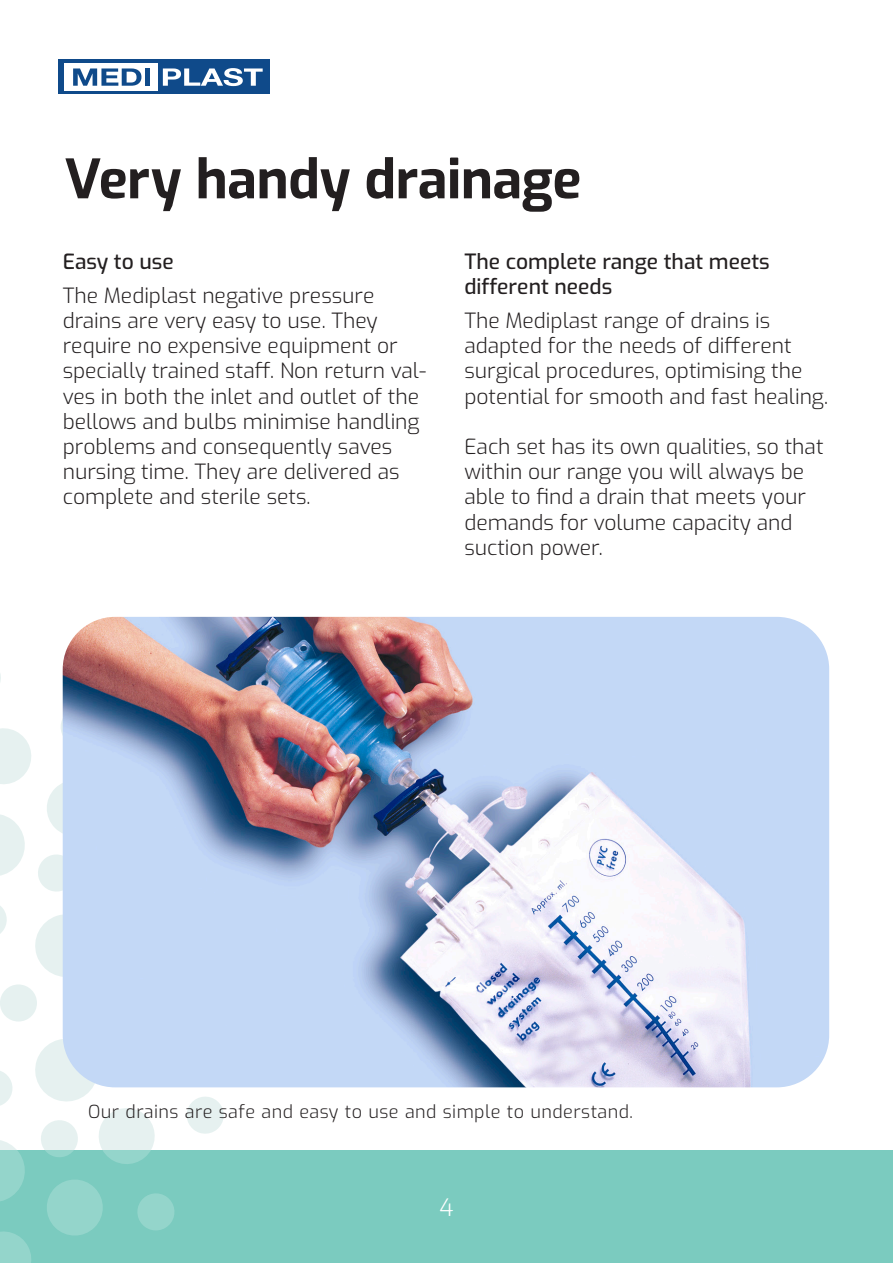
<style>
.page{position:relative;width:893px;height:1263px;background:#fff}
.page>*{position:absolute;margin:0;border:0;box-sizing:border-box;transform-origin:0 0}
.t1{font:700 54px "Exo";letter-spacing:-.01em;color:#231f20}
.t2{font:300 24px "Exo";color:#fff}
.t3{font:300 21px/25.2px "Exo";color:#231f20}
.t4{font:500 21px/25.2px "Exo";color:#231f20}
.t5{font:300 18px "Exo";letter-spacing:.025em;color:#231f20}
</style>
<div class="page">
<div style="left:0;top:1150px;width:893px;height:113px;background:#7bcbbf"></div>
<div style="left:0;top:984px;width:37px;height:37px;background:#e6f1f0;border-radius:50%"></div>
<svg style="left:0;top:1022px;width:226px;height:241px"></svg>
<svg style="left:0;top:706px;width:63px;height:288px"></svg>
<div style="left:58px;top:60px;width:211px;height:34px;background:#0f4a8a"></div>
<div style="left:64px;top:63px;width:93px;height:28px;background:#fff"></div>
<svg style="left:73px;top:68px;width:68px;height:18px"></svg>
<div style="left:145px;top:68px;width:5px;height:18px;background:#0f4a8a"></div>
<svg style="left:163px;top:68px;width:100px;height:18px"></svg>
<img style="left:63px;top:617px;width:766px;height:470px">
<p class="t1" style="left:64px;top:138px;width:518px">Very handy drainage</p>
<p class="t4" style="left:63px;top:248px;width:113px">Easy to use</p>
<p class="t3" style="left:63px;top:282px;width:365px">The Mediplast negative pressure drains are very easy to use. They require no expensive equipment or specially trained staff. Non return val&shy;ves in both the inlet and outlet of the bellows and bulbs minimise handling problems and consequently saves nursing time. They are delivered as complete and sterile sets.</p>
<p class="t4" style="left:464px;top:248px;width:307px">The complete range that meets different needs</p>
<p class="t3" style="left:464px;top:307px;width:365px">The Mediplast range of drains is adapted for the needs of different surgical procedures, optimising the potential for smooth and fast healing.</p>
<p class="t3" style="left:464px;top:433px;width:361px">Each set has its own qualities, so that within our range you will always be able to find a drain that meets your demands for volume capacity and suction power.</p>
<p class="t5" style="left:88px;top:1098px;width:546px">Our drains are safe and easy to use and simple to understand.</p>
<p class="t2" style="left:439px;top:1189px;width:16px">4</p>
</div>
